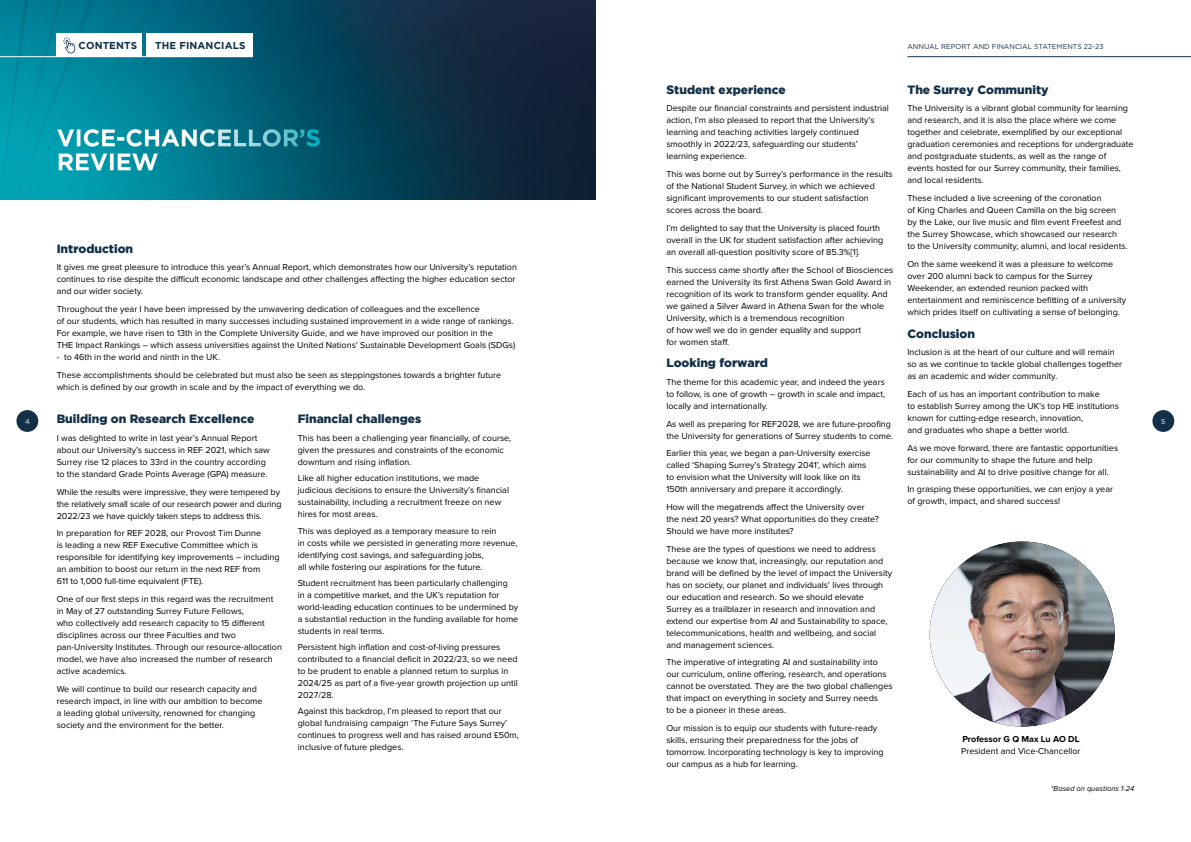
<style>
.page{position:relative;width:1191px;height:842px;background:#fff}
.page>*{position:absolute;margin:0;border:0;box-sizing:border-box;transform-origin:0 0}
.Page_header{font:700 24px/24px "Gotham";letter-spacing:-.005em;color:#fff}
.t1{font:900 12px "Gotham";color:#123047}
.Page_header-2{font:700 10px "Gotham";letter-spacing:.015em;color:#123047}
.Main_Para{font:9px/12px "Proxima Nova";color:#000}
.Footnote{font:italic 7.5px "Proxima Nova";color:#000}
.t2{font:7px "Gotham";color:#123047}
.t3{font:7px "Gotham";color:#fff}
.s1{font-weight:700}
</style>
<div class="page">
<div style="left:16px;top:410px;width:22px;height:22px;background:#123047;border-radius:50%"></div>
<div style="left:1152px;top:410px;width:22px;height:22px;background:#123047;border-radius:50%"></div>
<hr style="left:907px;top:56px;width:284px;height:1px;background:#123047">
<img style="left:468px;top:0;width:127px;height:200px">
<svg style="left:0;top:0;width:468px;height:200px;background:#08677c"></svg>
<div style="left:146px;top:33px;width:107px;height:24px;background:#fff"></div>
<hr style="left:0;top:56px;width:253px;height:1px;background:#fff">
<img style="left:929px;top:541px;width:185px;height:185px;border-radius:93px">
<p class="Page_header-2" style="left:79px;top:39px;width:60px">CONTENTS</p>
<p class="Page_header-2" style="left:155px;top:39px;width:92px">THE FINANCIALS</p>
<p class="t2" style="left:907px;top:42px;width:198px">ANNUAL REPORT AND FINANCIAL STATEMENTS 22-23</p>
<h2 class="t1" style="left:666px;top:83px;width:121px">Student experience</h2>
<p class="Main_Para" style="left:666px;top:102px;width:224px">Despite our financial constraints and persistent industrial action, I’m also pleased to report that the University’s learning and teaching activities largely continued smoothly in 2022/23, safeguarding our students’ learning experience.</p>
<p class="Main_Para" style="left:666px;top:168px;width:228px">This was borne out by Surrey’s performance in the results of the National Student Survey, in which we achieved significant improvements to our student satisfaction scores across the board.</p>
<p class="Main_Para" style="left:666px;top:221px;width:218px">I’m delighted to say that the University is placed fourth overall in the UK for student satisfaction after achieving an overall all-question positivity score of 85.3%[1].</p>
<p class="Main_Para" style="left:666px;top:263px;width:228px">This success came shortly after the School of Biosciences earned the University its first Athena Swan Gold Award in recognition of its work to transform gender equality. And we gained a Silver Award in Athena Swan for the whole University, which is a tremendous recognition<br>of how well we do in gender equality and support<br>for women staff.</p>
<h2 class="t1" style="left:666px;top:356px;width:103px">Looking forward</h2>
<p class="Main_Para" style="left:666px;top:376px;width:220px;text-align:justify">The theme for this academic year, and indeed the years to follow, is one of growth – growth in scale and impact, locally and internationally.</p>
<p class="Main_Para" style="left:666px;top:417px;width:228px">As well as preparing for REF2028, we are future-proofing the University for generations of Surrey students to come.</p>
<p class="Main_Para" style="left:666px;top:447px;width:206px">Earlier this year, we began a pan-University exercise called ‘Shaping Surrey’s Strategy 2041’, which aims to envision what the University will look like on its 150th anniversary and prepare it accordingly.</p>
<p class="Main_Para" style="left:666px;top:501px;width:214px">How will the megatrends affect the University over the next 20 years? What opportunities do they create?<br>Should we have more institutes?</p>
<p class="Main_Para" style="left:666px;top:542px;width:227px">These are the types of questions we need to address because we know that, increasingly, our reputation and brand will be defined by the level of impact the University has on society, our planet and individuals’ lives through our education and research. So we should elevate<br>Surrey as a trailblazer in research and innovation and extend our expertise from AI and Sustainability to space, telecommunications, health and wellbeing, and social and management sciences.</p>
<p class="Main_Para" style="left:666px;top:656px;width:228px">The imperative of integrating AI and sustainability into our curriculum, online offering, research, and operations cannot be overstated. They are the two global challenges that impact on everything in society and Surrey needs<br>to be a pioneer in these areas.</p>
<p class="Main_Para" style="left:666px;top:722px;width:219px">Our mission is to equip our students with future-ready skills, ensuring their preparedness for the jobs of tomorrow. Incorporating technology is key to improving our campus as a hub for learning.</p>
<h2 class="t1" style="left:907px;top:83px;width:143px">The Surrey Community</h2>
<p class="Main_Para" style="left:907px;top:102px;width:228px">The University is a vibrant global community for learning and research, and it is also the place where we come together and celebrate, exemplified by our exceptional graduation ceremonies and receptions for undergraduate and postgraduate students, as well as the range of events hosted for our Surrey community, their families, and local residents.</p>
<p class="Main_Para" style="left:907px;top:192px;width:222px">These included a live screening of the coronation<br>of King Charles and Queen Camilla on the big screen by the Lake, our live music and film event Freefest and the Surrey Showcase, which showcased our research<br>to the University community, alumni, and local residents.</p>
<p class="Main_Para" style="left:907px;top:257px;width:220px">On the same weekend it was a pleasure to welcome over 200 alumni back to campus for the Surrey Weekender, an extended reunion packed with entertainment and reminiscence befitting of a university which prides itself on cultivating a sense of belonging.</p>
<h2 class="t1" style="left:907px;top:327px;width:69px">Conclusion</h2>
<p class="Main_Para" style="left:907px;top:346px;width:216px">Inclusion is at the heart of our culture and will remain so as we continue to tackle global challenges together as an academic and wider community.</p>
<p class="Main_Para" style="left:907px;top:388px;width:213px">Each of us has an important contribution to make<br>to establish Surrey among the UK’s top HE institutions known for cutting-edge research, innovation,<br>and graduates who shape a better world.</p>
<p class="Main_Para" style="left:907px;top:441px;width:212px">As we move forward, there are fantastic opportunities for our community to shape the future and help sustainability and AI to drive positive change for all.</p>
<p class="Main_Para" style="left:907px;top:483px;width:207px">In grasping these opportunities, we can enjoy a year of growth, impact, and shared success!</p>
<p class="Page_header" style="left:57px;top:125px;width:266px">VICE-CHANCELLOR’S<br>REVIEW</p>
<h2 class="t1" style="left:57px;top:241px;width:78px">Introduction</h2>
<p class="Main_Para" style="left:57px;top:261px;width:462px">It gives me great pleasure to introduce this year’s Annual Report, which demonstrates how our University’s reputation continues to rise despite the difficult economic landscape and other challenges affecting the higher education sector and our wider society.</p>
<p class="Main_Para" style="left:57px;top:303px;width:460px">Throughout the year I have been impressed by the unwavering dedication of colleagues and the excellence<br>of our students, which has resulted in many successes including sustained improvement in a wide range of rankings.<br>For example, we have risen to 13th in the Complete University Guide, and we have improved our position in the<br>THE Impact Rankings – which assess universities against the United Nations’ Sustainable Development Goals (SDGs)</p>
<p class="Main_Para" style="left:57px;top:351px;width:165px">- to 46th in the world and ninth in the UK.</p>
<p class="Main_Para" style="left:57px;top:368px;width:446px">These accomplishments should be celebrated but must also be seen as steppingstones towards a brighter future which is defined by our growth in scale and by the impact of everything we do.</p>
<h2 class="t1" style="left:57px;top:412px;width:199px">Building on Research Excellence</h2>
<p class="Main_Para" style="left:57px;top:432px;width:215px">I was delighted to write in last year’s Annual Report about our University’s success in REF 2021, which saw Surrey rise 12 places to 33rd in the country according to the standard Grade Points Average (GPA) measure.</p>
<p class="Main_Para" style="left:57px;top:485px;width:226px">While the results were impressive, they were tempered by the relatively small scale of our research power and during<br>2022/23 we have quickly taken steps to address this.</p>
<p class="Main_Para" style="left:57px;top:527px;width:224px">In preparation for REF 2028, our Provost Tim Dunne<br>is leading a new REF Executive Committee which is responsible for identifying key improvements – including an ambition to boost our return in the next REF from<br>611 to 1,000 full-time equivalent (FTE).</p>
<p class="Main_Para" style="left:57px;top:593px;width:227px">One of our first steps in this regard was the recruitment in May of 27 outstanding Surrey Future Fellows,<br>who collectively add research capacity to 15 different disciplines across our three Faculties and two pan-University Institutes. Through our resource-allocation model, we have also increased the number of research active academics.</p>
<p class="Main_Para" style="left:57px;top:682px;width:207px">We will continue to build our research capacity and research impact, in line with our ambition to become a leading global university, renowned for changing society and the environment for the better.</p>
<h2 class="t1" style="left:298px;top:412px;width:125px">Financial challenges</h2>
<p class="Main_Para" style="left:298px;top:432px;width:215px">This has been a challenging year financially, of course, given the pressures and constraints of the economic downturn and rising inflation.</p>
<p class="Main_Para" style="left:298px;top:472px;width:213px">Like all higher education institutions, we made judicious decisions to ensure the University’s financial sustainability, including a recruitment freeze on new hires for most areas.</p>
<p class="Main_Para" style="left:298px;top:524px;width:221px">This was deployed as a temporary measure to rein<br>in costs while we persisted in generating more revenue, identifying cost savings, and safeguarding jobs,<br>all while fostering our aspirations for the future.</p>
<p class="Main_Para" style="left:298px;top:576px;width:222px">Student recruitment has been particularly challenging<br>in a competitive market, and the UK’s reputation for world-leading education continues to be undermined by a substantial reduction in the funding available for home students in real terms.</p>
<p class="Main_Para" style="left:298px;top:641px;width:221px">Persistent high inflation and cost-of-living pressures contributed to a financial deficit in 2022/23, so we need to be prudent to enable a planned return to surplus in 2024/25 as part of a five-year growth projection up until 2027/28.</p>
<p class="Main_Para" style="left:298px;top:705px;width:223px">Against this backdrop, I’m pleased to report that our global fundraising campaign ‘The Future Says Surrey’ continues to progress well and has raised around £50m, inclusive of future pledges.</p>
<p class="t3" style="left:25px;top:417px;width:6px">4</p>
<p class="t3" style="left:1161px;top:417px;width:6px">5</p>
<p class="Main_Para" style="left:961px;top:732px;width:121px"><span class="s1">Professor G Q Max Lu AO DL<br></span>President and Vice-Chancellor</p>
<p class="Footnote" style="left:1051px;top:783px;width:85px">*Based on questions 1-24</p>
</div>
